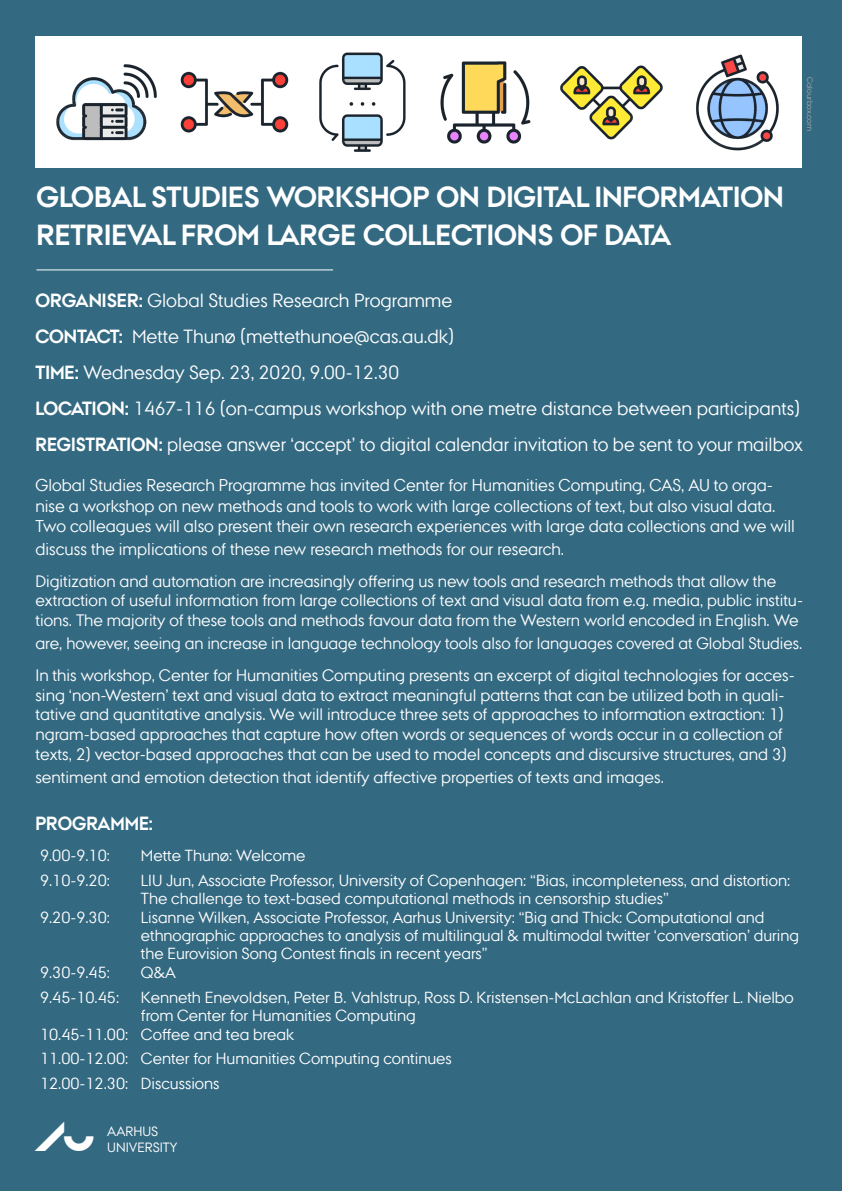
<style>
.page{position:relative;width:842px;height:1191px;background:#336981}
.page>*{position:absolute;margin:0;border:0;box-sizing:border-box;transform-origin:0 0}
.t1{font:700 29px/38px "AU Passata";color:#fff}
.t2{font:19px/36px "AU Passata";color:#fff}
.t3{font:700 19px "AU Passata";color:#fff}
.t4{font:17px/20.4px "AU Passata";color:#fff}
.t5{font:16.5px/19.8px "AU Passata";color:#fff}
.t6{font:16px/18px "AU Passata";color:#fff}
.t7{font:13.5px/16.1px "AU Passata";color:#fff}
.t8{font:8px "AU Passata";color:#a8a9ad}
.s1{font-weight:700}
.s2{font-family:"AU Peto";font-size:29.3px}
</style>
<div class="page">
<img style="left:35px;top:36px;width:379px;height:131px">
<hr style="left:36px;top:269px;width:297px;height:1px;background:#fff">
<img style="left:414px;top:36px;width:387px;height:131px">
<p class="t1" style="left:36px;top:179px;width:749px">GLOBAL STUDIES WORKSHOP ON DIGITAL INFORMATION<br>RETRIEVAL FROM LARGE COLLECTIONS OF DATA</p>
<p class="t8" style="left:815px;top:77px;width:56px;rotate:90deg">Colourbox.com</p>
<p class="t2" style="left:35px;top:282px;width:420px"><span class="s1">ORGANISER:</span> Global Studies Research Programme<br><span class="s1">CONTACT:</span> Mette Thunø (mettethunoe@cas.au.dk)</p>
<p class="t2" style="left:35px;top:354px;width:365px"><span class="s1">TIME:</span> Wednesday Sep. 23, 2020, 9.00-12.30</p>
<p class="t2" style="left:35px;top:390px;width:766px"><span class="s1">LOCATION:</span> 1467-116 (on-campus workshop with one metre distance between participants)</p>
<p class="t2" style="left:35px;top:426px;width:769px"><span class="s1">REGISTRATION:</span> please answer ‘accept’ to digital calendar invitation to be sent to your mailbox</p>
<p class="t4" style="left:35px;top:475px;width:761px">Global Studies Research Programme has invited Center for Humanities Computing, CAS, AU to orga&shy;nise a workshop on new methods and tools to work with large collections of text, but also visual data.<br>Two colleagues will also present their own research experiences with large data collections and we will</p>
<p class="t4" style="left:35px;top:538px;width:530px">discuss the implications of these new research methods for our research.</p>
<p class="t5" style="left:35px;top:570px;width:769px">Digitization and automation are increasingly offering us new tools and research methods that allow the extraction of useful information from large collections of text and visual data from e.g. media, public institu&shy;tions. The majority of these tools and methods favour data from the Western world encoded in English. We</p>
<p class="t5" style="left:35px;top:633px;width:768px">are, however, seeing an increase in language technology tools also for languages covered at Global Studies.</p>
<p class="t5" style="left:35px;top:665px;width:761px">In this workshop, Center for Humanities Computing presents an excerpt of digital technologies for acces&shy;sing ‘non-Western’ text and visual data to extract meaningful patterns that can be utilized both in quali&shy;tative and quantitative analysis. We will introduce three sets of approaches to information extraction: 1) ngram-based approaches that capture how often words or sequences of words occur in a collection of texts, 2) vector-based approaches that can be used to model concepts and discursive structures, and 3)</p>
<p class="t5" style="left:35px;top:767px;width:630px">sentiment and emotion detection that identify affective properties of texts and images.</p>
<p class="t3" style="left:35px;top:812px;width:119px">PROGRAMME:</p>
<p class="t6" style="left:40px;top:846px;width:71px">9.00-9.10:</p>
<p class="t6" style="left:141px;top:846px;width:166px">Mette Thunø: Welcome</p>
<p class="t6" style="left:40px;top:871px;width:71px">9.10-9.20:</p>
<p class="t6" style="left:141px;top:871px;width:651px">LIU Jun, Associate Professor, University of Copenhagen: “Bias, incompleteness, and distortion:<br>The challenge to text-based computational methods in censorship studies”</p>
<p class="t6" style="left:40px;top:908px;width:71px">9.20-9.30:</p>
<p class="t6" style="left:141px;top:908px;width:659px">Lisanne Wilken, Associate Professor, Aarhus University: “Big and Thick: Computational and ethnographic approaches to analysis of multilingual &amp; multimodal twitter ‘conversation’ during the Eurovision Song Contest finals in recent years”</p>
<p class="t6" style="left:40px;top:963px;width:71px">9.30-9.45:</p>
<p class="t6" style="left:141px;top:963px;width:37px">Q&amp;A</p>
<p class="t6" style="left:40px;top:987px;width:81px">9.45-10.45:</p>
<p class="t6" style="left:141px;top:987px;width:654px">Kenneth Enevoldsen, Peter B. Vahlstrup, Ross D. Kristensen-McLachlan and Kristoffer L. Nielbo from Center for Humanities Computing</p>
<p class="t6" style="left:40px;top:1025px;width:90px">10.45-11.00:</p>
<p class="t6" style="left:141px;top:1025px;width:155px">Coffee and tea break</p>
<p class="t6" style="left:40px;top:1049px;width:90px">11.00-12.00:</p>
<p class="t6" style="left:141px;top:1049px;width:312px">Center for Humanities Computing continues</p>
<p class="t6" style="left:40px;top:1073px;width:90px">12.00-12.30:</p>
<p class="t6" style="left:141px;top:1073px;width:80px">Discussions</p>
<p class="t7" style="left:35px;top:1123px;width:144px;text-indent:72px">AARHUS<br><span class="s2">AU</span> UNIVERSITY</p>
</div>
